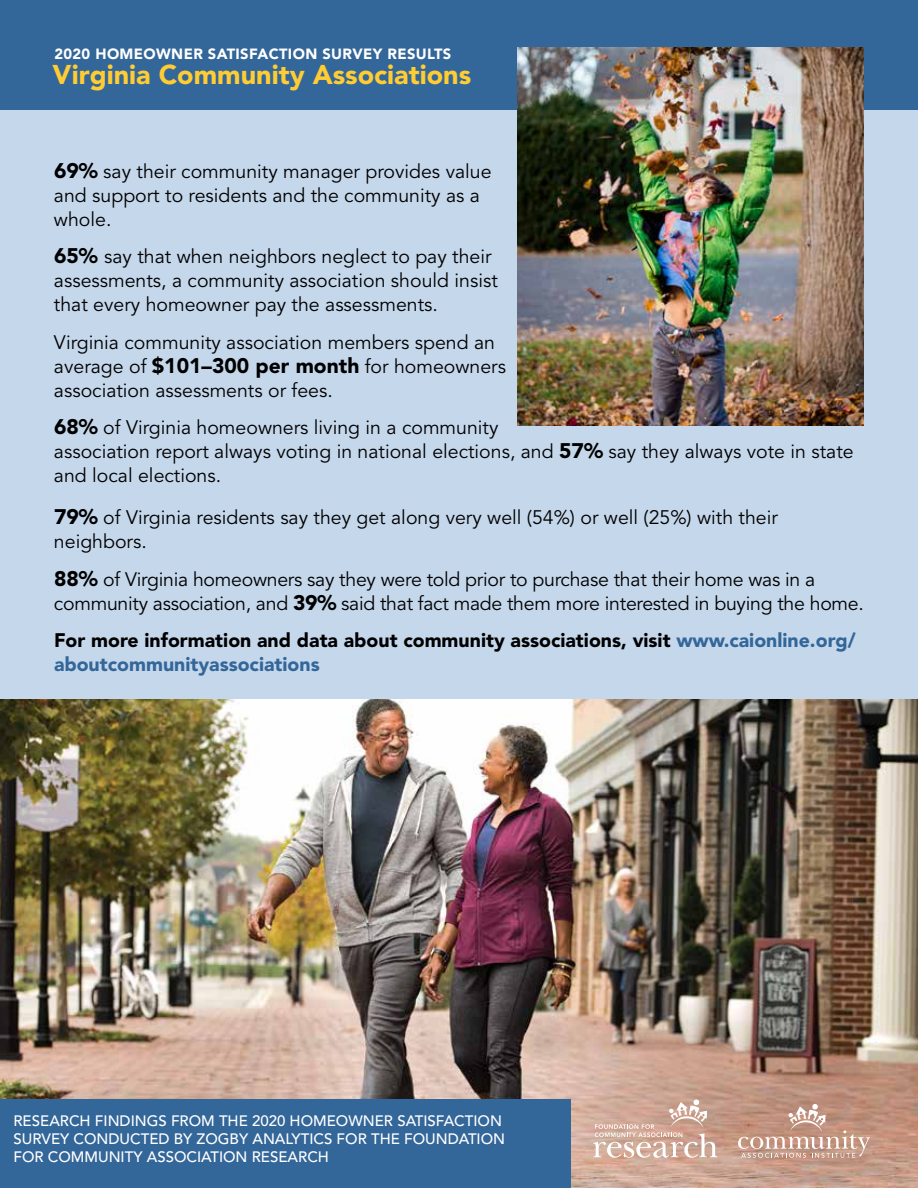
<style>
.page{position:relative;width:918px;height:1188px;background:#fff}
.page>*{position:absolute;margin:0;border:0;box-sizing:border-box;transform-origin:0 0}
.t1{font:900 27px "Avenir";color:#fc3}
.t2{font:19.5px/24px "Avenir";color:#000}
.t3{font:900 19.5px/24px "Avenir";color:#000}
.t4{font:500 15px/18px "Avenir";color:#fff}
.t5{font:900 14.7px "Avenir";letter-spacing:.025em;color:#fff}
.s1{font-weight:900;font-size:21px}
.s2{color:#369}
</style>
<div class="page">
<div style="left:0;top:31px;width:918px;height:792px;background:#c5d7eb"></div>
<img style="left:0;top:699px;width:918px;height:489px">
<div style="left:0;top:0;width:918px;height:109px;background:#369"></div>
<img style="left:518px;top:48px;width:345px;height:378px">
<div style="left:0;top:1100px;width:571px;height:88px;background:#369"></div>
<svg style="left:593px;top:1099px;width:125px;height:59px;background:#d4b2a3"></svg>
<svg style="left:738px;top:1104px;width:132px;height:54px;background:#c7a08e"></svg>
<p class="t5" style="left:54px;top:45px;width:398px">2020 HOMEOWNER SATISFACTION SURVEY RESULTS</p>
<h1 class="t1" style="left:52px;top:58px;width:420px">Virginia Community Associations</h1>
<p class="t2" style="left:54px;top:160px;width:439px"><span class="s1">69%</span> say their community manager provides value and support to residents and the community as a whole.</p>
<p class="t2" style="left:54px;top:245px;width:445px"><span class="s1">65%</span> say that when neighbors neglect to pay their assessments, a community association should insist that every homeowner pay the assessments.</p>
<p class="t2" style="left:54px;top:331px;width:454px">Virginia community association members spend an average of <span class="s1">$101–300 per month</span> for homeowners association assessments or fees.</p>
<p class="t2" style="left:54px;top:416px;width:801px"><span class="s1">68%</span> of Virginia homeowners living in a community<br>association report always voting in national elections, and <span class="s1">57%</span> say they always vote in state and local elections.</p>
<p class="t2" style="left:54px;top:506px;width:725px"><span class="s1">79%</span> of Virginia residents say they get along very well (54%) or well (25%) with their neighbors.</p>
<p class="t2" style="left:54px;top:568px;width:811px"><span class="s1">88%</span> of Virginia homeowners say they were told prior to purchase that their home was in a community association, and <span class="s1">39%</span> said that fact made them more interested in buying the home.</p>
<p class="t3" style="left:54px;top:629px;width:803px">For more information and data about community associations, visit <span class="s2">www.caionline.org/ aboutcommunityassociations</span></p>
<p class="t4" style="left:14px;top:1112px;width:493px">RESEARCH FINDINGS FROM THE 2020 HOMEOWNER SATISFACTION<br>SURVEY CONDUCTED BY ZOGBY ANALYTICS FOR THE FOUNDATION<br>FOR COMMUNITY ASSOCIATION RESEARCH</p>
</div>
